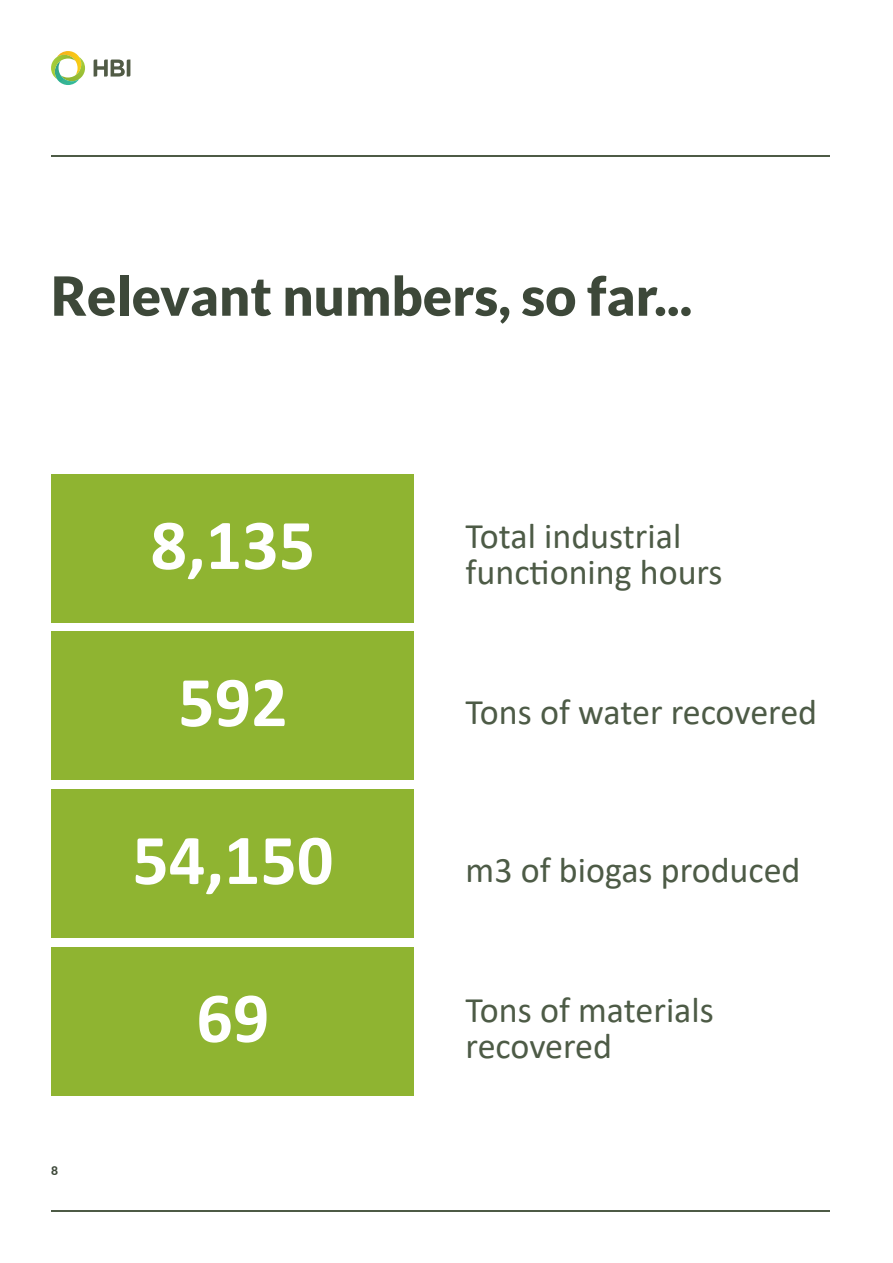
<style>
.page{position:relative;width:893px;height:1263px;background:#fff}
.page>*{position:absolute;margin:0;border:0;box-sizing:border-box;transform-origin:0 0}
.t1{font:700 72px "Calibri";color:#fff}
.t2{font:900 54px "Lato";color:#3d4839}
.t3{font:36px/36px "Calibri";color:#4d5b46}
.t4{font:800 12px "Lato";color:#3d4839}
</style>
<div class="page">
<svg style="left:51px;top:51px;width:34px;height:34px"></svg>
<svg style="left:94px;top:60px;width:36px;height:17px"></svg>
<hr style="left:51px;top:1210px;width:778px;height:1px;background:#4d5b46">
<hr style="left:51px;top:156px;width:778px;height:1px;background:#4d5b46">
<div style="left:52px;top:474px;width:362px;height:149px;background:#8fb431"></div>
<div style="left:52px;top:631px;width:362px;height:149px;background:#8fb431"></div>
<div style="left:52px;top:789px;width:362px;height:149px;background:#8fb431"></div>
<div style="left:52px;top:947px;width:362px;height:149px;background:#8fb431"></div>
<p class="t2" style="left:51px;top:264px;width:643px">Relevant numbers, so far...</p>
<p class="t4" style="left:51px;top:1162px;width:8px">8</p>
<p class="t1" style="left:151px;top:494px;width:166px">8,135</p>
<p class="t1" style="left:178px;top:651px;width:111px">592</p>
<p class="t1" style="left:132px;top:809px;width:203px">54,150</p>
<p class="t1" style="left:196px;top:967px;width:75px">69</p>
<p class="t3" style="left:466px;top:517px;width:259px">Total industrial functioning hours</p>
<p class="t3" style="left:466px;top:693px;width:353px">Tons of water recovered</p>
<p class="t3" style="left:466px;top:851px;width:336px">m3 of biogas produced</p>
<p class="t3" style="left:466px;top:991px;width:250px">Tons of materials recovered</p>
</div>
